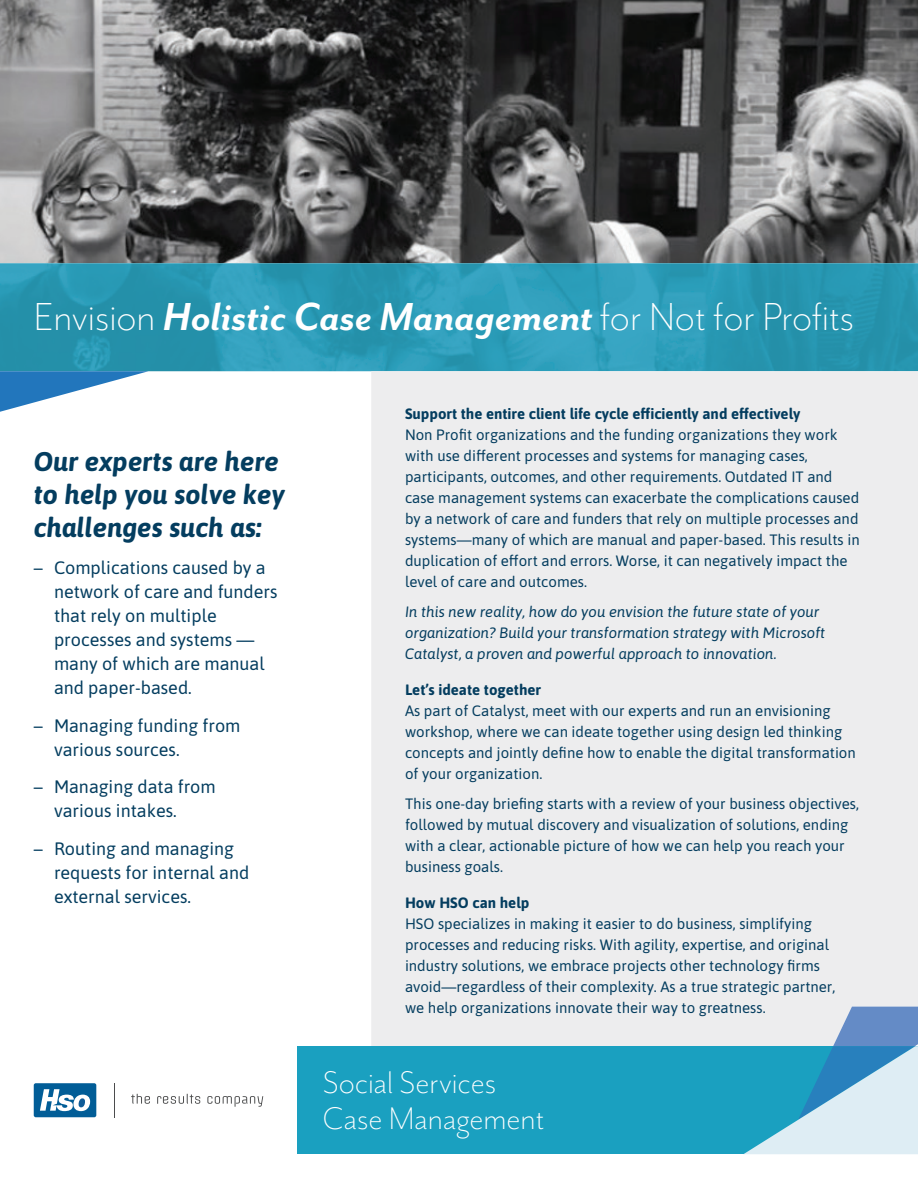
<style>
.page{position:relative;width:918px;height:1188px;background:#fff}
.page>*{position:absolute;margin:0;border:0;box-sizing:border-box;transform-origin:0 0}
.t1{font:300 45px "Mr Eaves San OT";color:#fff}
.t2{font:300 36px/36px "Mr Eaves San OT";color:#fff}
.t3{font:italic 700 27px/33px "Asap";color:#043d5f}
.t4{font:18px/24px "Asap";color:#043d5f}
.t5{font:15px/21px "Asap";color:#043d5f}
.t6{font:italic 15px/21px "Asap";color:#043d5f}
.t7{font:700 15px "Asap";color:#043d5f}
.s1{font-weight:700;font-style:italic}
</style>
<div class="page">
<img style="left:0;top:0;width:918px;height:263px">
<img style="left:0;top:263px;width:918px;height:108px">
<div style="left:371px;top:371px;width:547px;height:675px;background:#ededee"></div>
<svg style="left:0;top:371px;width:148px;height:41px"></svg>
<div style="left:297px;top:1046px;width:621px;height:108px;background:#1aa0c0"></div>
<svg style="left:34px;top:1083px;width:62px;height:34px"></svg>
<hr style="left:114px;top:1083px;width:1px;height:34px;background:#4b4c4d">
<svg style="left:131px;top:1094px;width:132px;height:13px"></svg>
<svg style="left:743px;top:1007px;width:175px;height:147px"></svg>
<h1 class="t1" style="left:34px;top:292px;width:822px">Envision <span class="s1">Holistic Case Management</span> for Not for Profits</h1>
<h3 class="t3" style="left:34px;top:443px;width:252px">Our experts are here to help you solve key challenges such as:</h3>
<p class="t4" style="left:54px;top:555px;width:225px;text-indent:-20px">– Complications caused by a network of care and funders that rely on multiple processes and systems — many of which are manual and paper-based.</p>
<p class="t4" style="left:54px;top:712px;width:188px;text-indent:-20px">– Managing funding from various sources.</p>
<p class="t4" style="left:54px;top:774px;width:163px;text-indent:-20px">– Managing data from various intakes.</p>
<p class="t4" style="left:54px;top:835px;width:197px;text-indent:-20px">– Routing and managing requests for internal and external services.</p>
<p class="t7" style="left:405px;top:403px;width:397px">Support the entire client life cycle efficiently and effectively</p>
<p class="t5" style="left:405px;top:423px;width:456px">Non Profit organizations and the funding organizations they work with use different processes and systems for managing cases, participants, outcomes, and other requirements. Outdated IT and case management systems can exacerbate the complications caused by a network of care and funders that rely on multiple processes and systems—many of which are manual and paper-based. This results in duplication of effort and errors. Worse, it can negatively impact the level of care and outcomes.</p>
<p class="t6" style="left:405px;top:601px;width:422px">In this new reality, how do you envision the future state of your organization? Build your transformation strategy with Microsoft<br>Catalyst, a proven and powerful approach to innovation.</p>
<p class="t7" style="left:405px;top:679px;width:138px">Let’s ideate together</p>
<p class="t5" style="left:405px;top:699px;width:452px">As part of Catalyst, meet with our experts and run an envisioning workshop, where we can ideate together using design led thinking concepts and jointly define how to enable the digital transformation of your organization.</p>
<p class="t5" style="left:405px;top:792px;width:456px">This one-day briefing starts with a review of your business objectives, followed by mutual discovery and visualization of solutions, ending with a clear, actionable picture of how we can help you reach your business goals.</p>
<p class="t7" style="left:405px;top:892px;width:126px">How HSO can help</p>
<p class="t5" style="left:405px;top:912px;width:432px">HSO specializes in making it easier to do business, simplifying processes and reducing risks. With agility, expertise, and original industry solutions, we embrace projects other technology firms avoid—regardless of their complexity. As a true strategic partner, we help organizations innovate their way to greatness.</p>
<h2 class="t2" style="left:323px;top:1065px;width:223px">Social Services<br>Case Management</h2>
</div>
